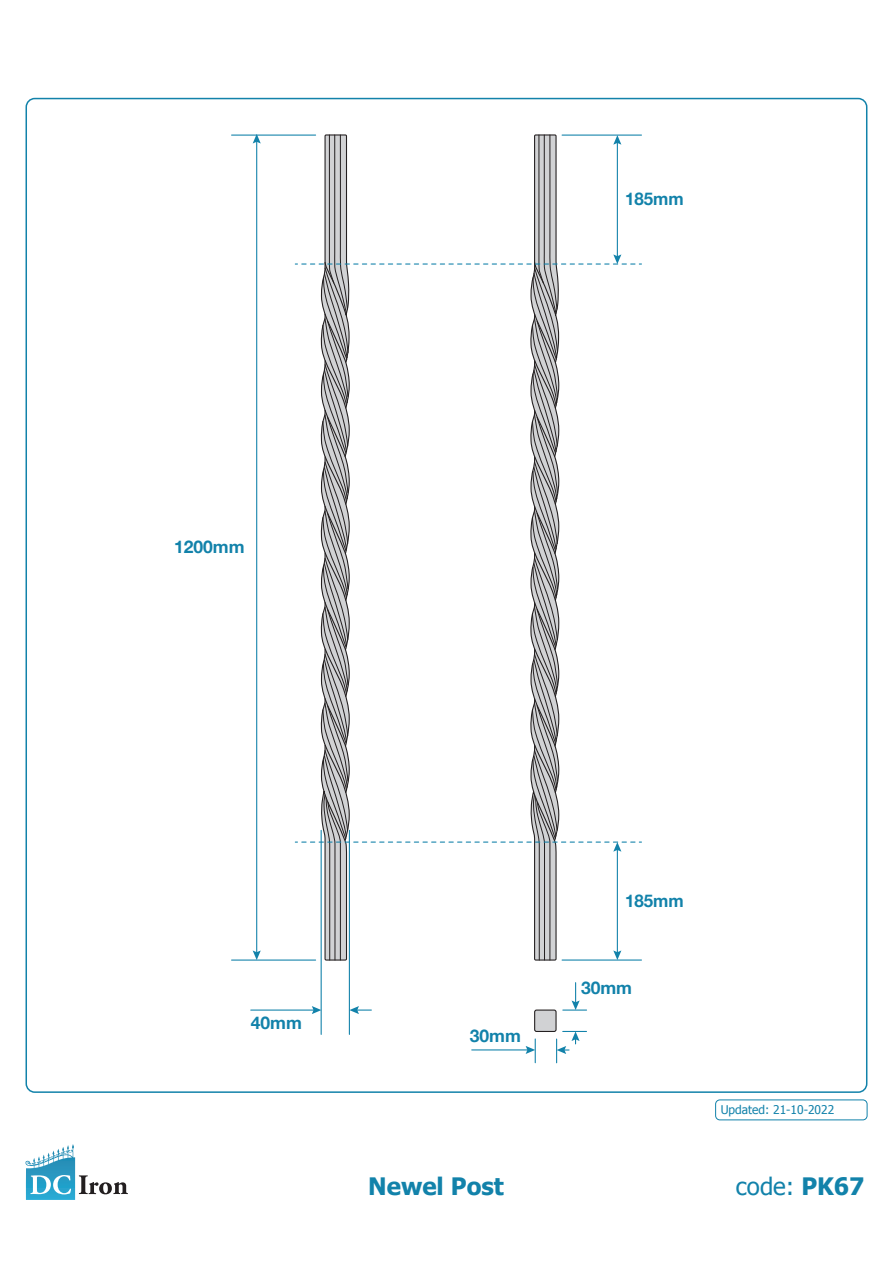
<style>
.page{position:relative;width:893px;height:1263px;background:#fff}
.page>*{position:absolute;margin:0;border:0;box-sizing:border-box;transform-origin:0 0}
.Product_Name{font:700 24px "Tahoma";color:#1282aa}
.Product_Name-2{font:24px "Tahoma";color:#1282aa}
.t1{font:700 17.4px "Helvetica Neue";color:#1282aa}
.t2{font:700 17.4px "Helvetica Neue";color:#1282aa;scale:.96 1}
.Product_Name-3{font:12px "Tahoma";color:#1282aa}
.s1{font-weight:700}
</style>
<div class="page">
<div style="left:535px;top:1010px;width:21px;height:21px;background:#d1d2d4;border-radius:2px"></div>
<div style="left:534px;top:1009px;width:23px;height:23px;border:1px solid #231f20;border-radius:2px"></div>
<hr style="left:232px;top:135px;width:84px;height:1px;background:#1282aa">
<hr style="left:232px;top:959px;width:84px;height:2px;background:#1282aa">
<hr style="left:321px;top:830px;width:1px;height:204px;background:#1282aa">
<hr style="left:349px;top:830px;width:1px;height:204px;background:#1282aa">
<hr style="left:256px;top:140px;width:1px;height:813px;background:#1282aa">
<svg style="left:253px;top:134px;width:8px;height:9px"></svg>
<svg style="left:253px;top:950px;width:8px;height:10px"></svg>
<svg style="left:563px;top:983px;width:24px;height:27px"></svg>
<hr style="left:472px;top:1049px;width:57px;height:1px;background:#1282aa">
<hr style="left:251px;top:1009px;width:64px;height:1px;background:#1282aa">
<svg style="left:312px;top:1006px;width:9px;height:8px"></svg>
<svg style="left:349px;top:1006px;width:22px;height:8px"></svg>
<svg style="left:526px;top:1039px;width:10px;height:24px"></svg>
<svg style="left:556px;top:1031px;width:30px;height:32px"></svg>
<svg style="left:295px;top:134px;width:346px;height:827px"></svg>
<div style="left:715px;top:1099px;width:152px;height:21px;border:1px solid #1282aa;border-radius:4px"></div>
<svg style="left:38px;top:1144px;width:35px;height:19px"></svg>
<svg style="left:30px;top:1175px;width:41px;height:19px"></svg>
<svg style="left:79px;top:1175px;width:49px;height:19px"></svg>
<p class="t1" style="left:174px;top:533px;width:72px">1200mm</p>
<p class="t2" style="left:625px;top:185px;width:62px">185mm</p>
<p class="t1" style="left:251px;top:1009px;width:53px">40mm</p>
<p class="t2" style="left:625px;top:887px;width:62px">185mm</p>
<p class="t1" style="left:470px;top:1022px;width:53px">30mm</p>
<p class="t1" style="left:581px;top:974px;width:53px">30mm</p>
<p class="Product_Name-3" style="left:721px;top:1101px;width:115px">Updated: 21-10-2022</p>
<p class="Product_Name" style="left:368px;top:1169px;width:137px">Newel Post</p>
<p class="Product_Name-2" style="left:736px;top:1170px;width:130px">code: <span class="s1">PK67</span></p>
</div>
